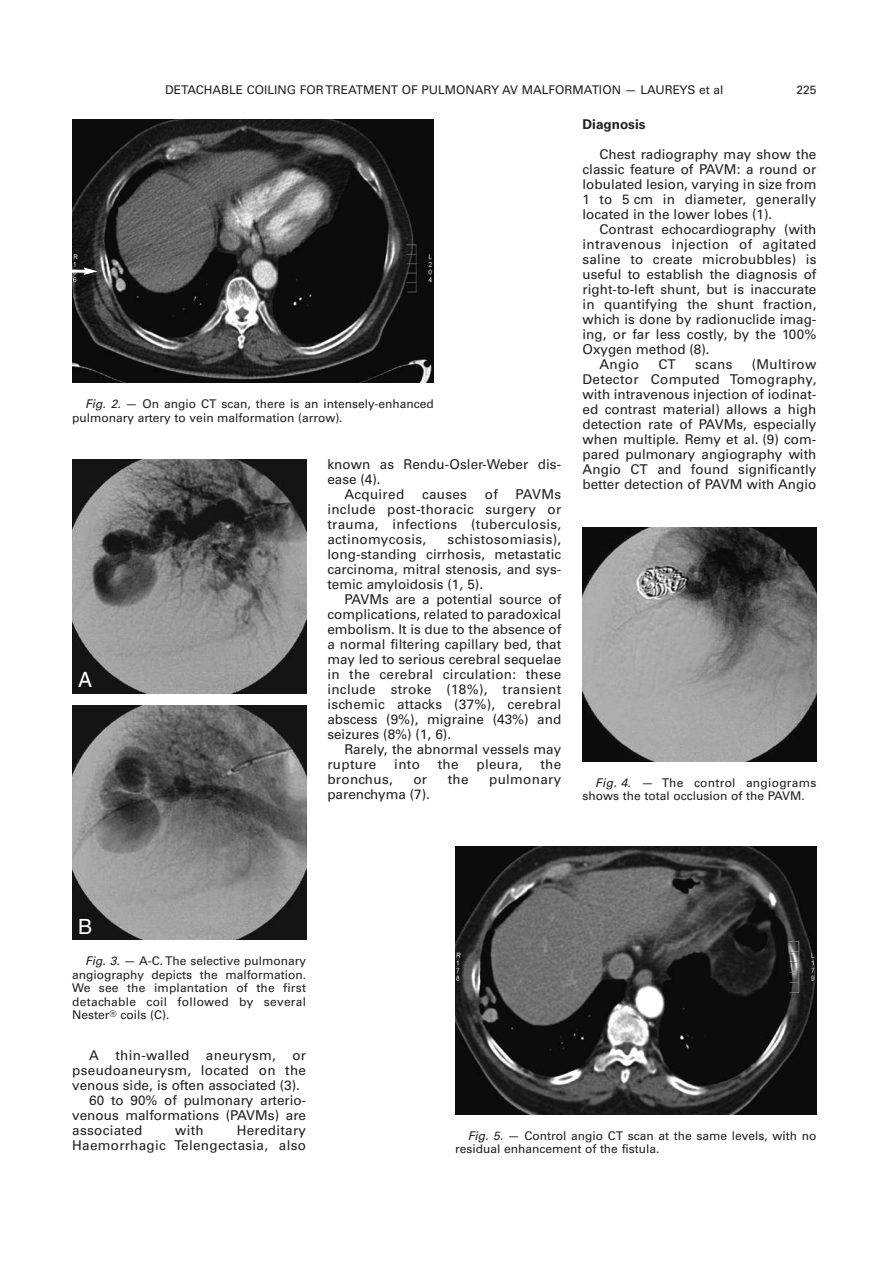
<style>
.page{position:relative;width:893px;height:1263px;background:#fff}
.page>*{position:absolute;margin:0;border:0;box-sizing:border-box;transform-origin:0 0}
.t1{font:21px "Helvetica";color:#fff}
.t2{font:13.5px/15px "Univers";color:#231f20;text-align:justify}
.t3{font:13.5px/15px "Univers";letter-spacing:.02em;color:#231f20;text-align:right}
.t4{font:700 13.5px "Univers";color:#231f20}
.t5{font:12px/13.5px "Univers";color:#231f20}
.s1{font-style:italic}
</style>
<div class="page">
<img style="left:72px;top:119px;width:362px;height:264px">
<img style="left:72px;top:459px;width:234px;height:234px">
<img style="left:72px;top:706px;width:234px;height:234px">
<img style="left:583px;top:527px;width:233px;height:234px">
<img style="left:455px;top:846px;width:361px;height:268px">
<svg style="left:72px;top:267px;width:26px;height:8px"></svg>
<p class="t5" style="left:165px;top:84px;width:560px">DETACHABLE COILING FORTREATMENT OF PULMONARY AV MALFORMATION — LAUREYS et al</p>
<p class="t5" style="left:796px;top:84px;width:22px">225</p>
<p class="t5" style="left:72px;top:398px;width:363px;text-indent:13px"><span class="s1">Fig. 2.</span> — On angio CT scan, there is an intensely-enhanced pulmonary artery to vein malformation (arrow).</p>
<h1 class="t1" style="left:78px;top:672px;width:16px">A</h1>
<p class="t2" style="left:327px;top:458px;width:235px">known as Rendu-Osler-Weber dis-</p>
<p class="t2" style="left:327px;top:473px;width:55px">ease (4).</p>
<p class="t3" style="left:344px;top:488px;width:61px">Acquired</p>
<p class="t2" style="left:422px;top:488px;width:47px">causes</p>
<p class="t2" style="left:485px;top:488px;width:15px">of</p>
<p class="t2" style="left:327px;top:488px;width:235px;text-indent:188px">PAVMs include post-thoracic surgery or trauma, infections (tuberculosis, actinomycosis,</p>
<p class="t2" style="left:327px;top:533px;width:235px;text-indent:120px">schistosomiasis), long-standing cirrhosis, metastatic carcinoma, mitral stenosis, and sys&shy;temic amyloidosis (1, 5).</p>
<p class="t2" style="left:327px;top:593px;width:235px;text-indent:17px">PAVMs are a potential source of complications, related to paradoxical embolism. It is due to the absence of a normal filtering capillary bed, that may led to serious cerebral sequelae in the cerebral circulation: these include stroke (18%), transient ischemic attacks (37%), cerebral abscess (9%), migraine (43%) and seizures (8%) (1, 6).</p>
<p class="t2" style="left:327px;top:743px;width:235px;text-indent:17px">Rarely, the abnormal vessels may rupture</p>
<p class="t2" style="left:394px;top:758px;width:27px">into</p>
<p class="t2" style="left:438px;top:758px;width:22px">the</p>
<p class="t2" style="left:476px;top:758px;width:48px">pleura,</p>
<p class="t2" style="left:540px;top:758px;width:22px">the</p>
<p class="t3" style="left:327px;top:773px;width:67px">bronchus,</p>
<p class="t2" style="left:413px;top:773px;width:15px">or</p>
<p class="t2" style="left:448px;top:773px;width:22px">the</p>
<p class="t3" style="left:489px;top:773px;width:74px">pulmonary</p>
<p class="t2" style="left:327px;top:788px;width:104px">parenchyma (7).</p>
<p class="t4" style="left:582px;top:119px;width:64px">Diagnosis</p>
<p class="t2" style="left:582px;top:148px;width:235px;text-indent:17px">Chest radiography may show the classic feature of PAVM: a round or lobulated lesion, varying in size from 1 to 5 cm in diameter, generally located in the lower lobes (1).</p>
<p class="t2" style="left:599px;top:223px;width:218px">Contrast echocardiography (with</p>
<p class="t3" style="left:582px;top:238px;width:235px">intravenous injection of agitated</p>
<p class="t2" style="left:582px;top:253px;width:235px">saline to create microbubbles) is</p>
<p class="t2" style="left:582px;top:268px;width:235px">useful to establish the diagnosis of</p>
<p class="t2" style="left:582px;top:283px;width:235px">right-to-left shunt, but is inaccurate</p>
<p class="t2" style="left:582px;top:298px;width:235px">in quantifying the shunt fraction,</p>
<p class="t2" style="left:582px;top:313px;width:235px">which is done by radionuclide imag-</p>
<p class="t2" style="left:582px;top:328px;width:235px">ing, or far less costly, by the 100%</p>
<p class="t2" style="left:582px;top:343px;width:129px">Oxygen method (8).</p>
<p class="t2" style="left:599px;top:358px;width:41px">Angio</p>
<p class="t2" style="left:658px;top:358px;width:19px">CT</p>
<p class="t2" style="left:695px;top:358px;width:39px">scans</p>
<p class="t2" style="left:582px;top:358px;width:235px;text-indent:169px">(Multirow Detector Computed Tomography, with intravenous injection of iodinat&shy;ed contrast material) allows a high detection rate of PAVMs, especially when multiple. Remy et al. (9) com&shy;pared pulmonary angiography with Angio CT and found significantly better detection of PAVM with Angio</p>
<p class="t5" style="left:583px;top:777px;width:235px;text-indent:13px"><span class="s1">Fig. 4.</span> — The control angiograms shows the total occlusion of the PAVM.</p>
<h1 class="t1" style="left:78px;top:919px;width:16px">B</h1>
<p class="t5" style="left:72px;top:955px;width:235px;text-align:justify;text-indent:13px"><span class="s1">Fig. 3.</span> — A-C. The selective pulmonary angiography depicts the malformation.<br>We see the implantation of the first detachable coil followed by several Nester<sup>®</sup> coils (C).</p>
<p class="t3" style="left:89px;top:1049px;width:218px">A thin-walled aneurysm, or</p>
<p class="t3" style="left:72px;top:1064px;width:235px">pseudoaneurysm, located on the</p>
<p class="t2" style="left:72px;top:1079px;width:229px">venous side, is often associated (3).</p>
<p class="t2" style="left:89px;top:1094px;width:218px">60 to 90% of pulmonary arterio-</p>
<p class="t2" style="left:72px;top:1109px;width:235px">venous malformations (PAVMs) are</p>
<p class="t3" style="left:72px;top:1124px;width:72px">associated</p>
<p class="t2" style="left:175px;top:1124px;width:30px">with</p>
<p class="t3" style="left:72px;top:1124px;width:235px">Hereditary<br>Haemorrhagic Telengectasia, also</p>
<p class="t5" style="left:455px;top:1130px;width:363px;text-indent:13px"><span class="s1">Fig. 5.</span> — Control angio CT scan at the same levels, with no residual enhancement of the fistula.</p>
</div>
